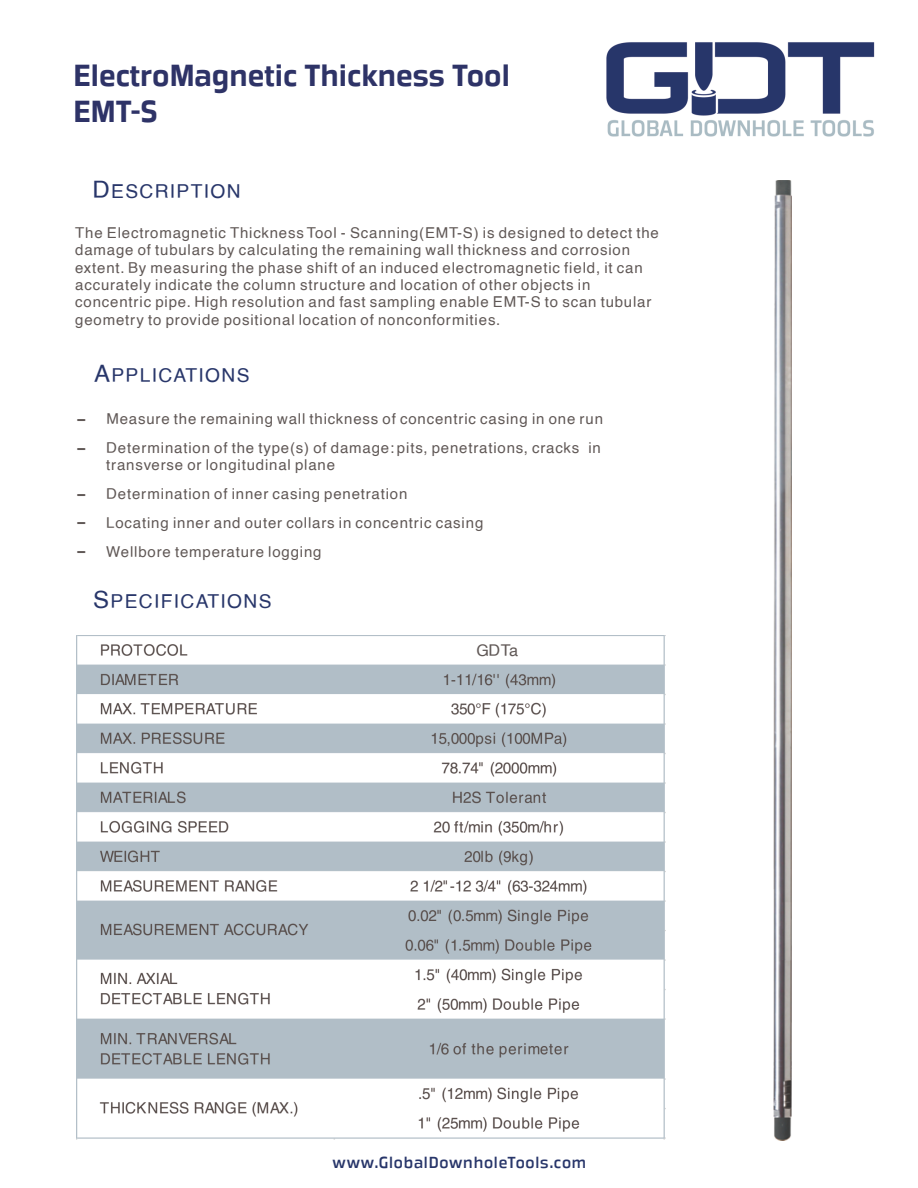
<style>
.page{position:relative;width:918px;height:1188px;background:#fff}
.page>*{position:absolute;margin:0;border:0;box-sizing:border-box;transform-origin:0 0}
.t1{font:700 30px/35.7px "Great Escape Rg";color:#2e3367}
.t2{font:19.2px "Helvetica";letter-spacing:.07em;color:#28366a}
.t3{font:16.2px "Helvetica";color:#605856}
.t4{font:15.75px "Great Escape Rg";letter-spacing:.05em;color:#28366a}
.t5{font:15px/17.4px "Helvetica";letter-spacing:.055em;color:#605856}
.s1{font-size:24px}
</style>
<div class="page">
<img style="left:606px;top:42px;width:269px;height:95px">
<img style="left:773px;top:180px;width:19px;height:960px">
<img style="left:76px;top:635px;width:590px;height:505px">
<div style="left:462px;top:640px;width:79px;height:22px;background:#fff"></div>
<h1 class="t1" style="left:74px;top:62px;width:438px">ElectroMagnetic Thickness Tool<br>EMT-S</h1>
<p class="t2" style="left:93px;top:183px;width:150px"><span class="s1">D</span>ESCRIPTION</p>
<p class="t5" style="left:75px;top:225px;width:585px">The Electromagnetic Thickness Tool - Scanning(EMT-S) is designed to detect the damage of tubulars by calculating the remaining wall thickness and corrosion extent. By measuring the phase shift of an induced electromagnetic field, it can accurately indicate the column structure and location of other objects in concentric pipe. High resolution and fast sampling enable EMT-S to scan tubular geometry to provide positional location of nonconformities.</p>
<p class="t2" style="left:94px;top:368px;width:157px"><span class="s1">A</span>PPLICATIONS</p>
<p class="t5" style="left:106px;top:406px;width:498px;line-height:28.7px">Measure the remaining wall thickness of concentric casing in one run<br>Determination of the type(s) of damage:pits, penetrations, cracks in</p>
<p class="t5" style="left:106px;top:452px;width:379px;line-height:28.7px">transverse or longitudinal plane<br>Determination of inner casing penetration<br>Locating inner and outer collars in concentric casing Wellbore temperature logging</p>
<p class="t2" style="left:93px;top:594px;width:180px"><span class="s1">S</span>PECIFICATIONS</p>
<p class="t3" style="left:476px;top:644px;width:43px">GDTa</p>
<p class="t4" style="left:333px;top:1157px;width:255px">www.GlobalDownholeTools.com</p>
</div>
